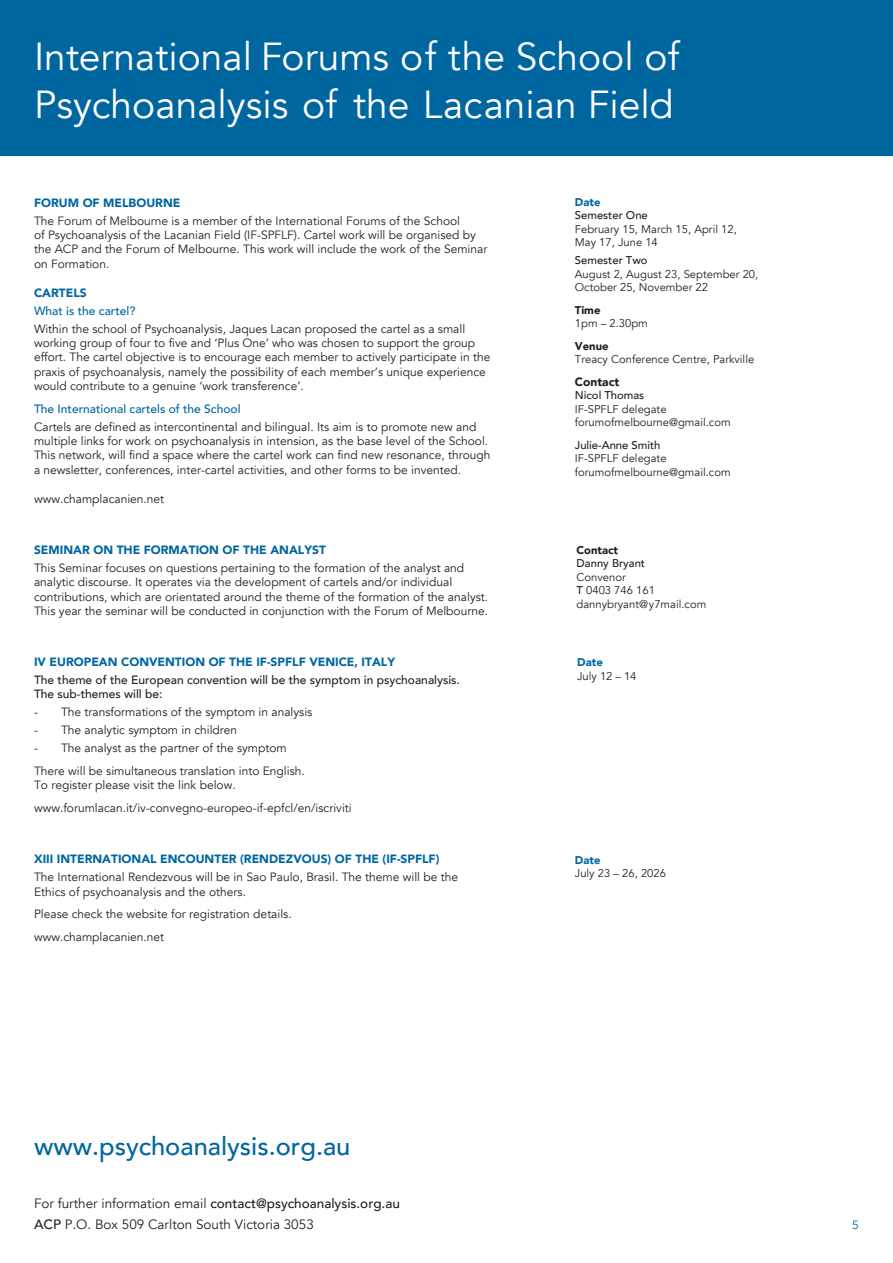
<style>
.page{position:relative;width:893px;height:1263px;background:#fff}
.page>*{position:absolute;margin:0;border:0;box-sizing:border-box;transform-origin:0 0}
.t1{font:39px/48px "Avenir";color:#fff}
.t2{font:500 25.5px "Avenir";color:#0066a0}
.t3{font:13.5px/21px "Avenir";color:#231f20}
.t4{font:12px/14.4px "Avenir";color:#231f20}
.t5{font:900 12px "Avenir";color:#0066a0}
.t6{font:500 12px/14.4px "Avenir";color:#231f20}
.t7{font:500 12px "Avenir";color:#0066a0}
.t8{font:900 12px "Avenir";color:#231f20}
.t9{font:12px "Avenir";color:#0066a0}
.t10{font:11.25px/13.5px "Avenir";color:#231f20}
.t11{font:500 11.25px "Avenir";color:#231f20}
.t12{font:900 11.25px "Avenir";color:#231f20}
.t13{font:900 11.25px "Avenir";color:#0066a0}
.s1{font-weight:500}
</style>
<div class="page">
<div style="left:0;top:0;width:893px;height:155px;background:#0066a0"></div>
<h1 class="t1" style="left:34px;top:33px;width:647px">International Forums of the School of<br>Psychoanalysis of the Lacanian Field</h1>
<p class="t5" style="left:34px;top:192px;width:148px">FORUM OF MELBOURNE</p>
<p class="t4" style="left:34px;top:213px;width:455px">The Forum of Melbourne is a member of the International Forums of the School<br>of Psychoanalysis of the Lacanian Field (IF-SPFLF). Cartel work will be organised by the ACP and the Forum of Melbourne. This work will include the work of the Seminar on Formation.</p>
<p class="t5" style="left:34px;top:282px;width:54px">CARTELS</p>
<p class="t7" style="left:34px;top:300px;width:103px">What is the cartel?</p>
<p class="t4" style="left:34px;top:321px;width:458px">Within the school of Psychoanalysis, Jaques Lacan proposed the cartel as a small working group of four to five and ‘Plus One’ who was chosen to support the group effort. The cartel objective is to encourage each member to actively participate in the praxis of psychoanalysis, namely the possibility of each member’s unique experience would contribute to a genuine ‘work transference’.</p>
<p class="t7" style="left:34px;top:398px;width:208px">The International cartels of the School</p>
<p class="t4" style="left:34px;top:419px;width:458px">Cartels are defined as intercontinental and bilingual. Its aim is to promote new and multiple links for work on psychoanalysis in intension, as the base level of the School.<br>This network, will find a space where the cartel work can find new resonance, through a newsletter, conferences, inter-cartel activities, and other forms to be invented.</p>
<p class="t4" style="left:34px;top:491px;width:132px">www.champlacanien.net</p>
<p class="t5" style="left:34px;top:539px;width:293px">SEMINAR ON THE FORMATION OF THE ANALYST</p>
<p class="t4" style="left:34px;top:561px;width:456px">This Seminar focuses on questions pertaining to the formation of the analyst and analytic discourse. It operates via the development of cartels and/or individual contributions, which are orientated around the theme of the formation of the analyst.<br>This year the seminar will be conducted in conjunction with the Forum of Melbourne.</p>
<p class="t5" style="left:34px;top:651px;width:363px">IV EUROPEAN CONVENTION OF THE IF-SPFLF VENICE, ITALY</p>
<p class="t6" style="left:34px;top:672px;width:427px">The theme of the European convention will be the symptom in psychoanalysis.<br>The sub-themes will be:</p>
<p class="t4" style="left:34px;top:705px;width:280px">- The transformations of the symptom in analysis</p>
<p class="t4" style="left:34px;top:723px;width:205px">- The analytic symptom in children</p>
<p class="t4" style="left:34px;top:737px;width:272px;line-height:22.5px">- The analyst as the partner of the symptom<br>There will be simultaneous translation into English.</p>
<p class="t4" style="left:34px;top:774px;width:319px;line-height:22.5px">To register please visit the link below. www.forumlacan.it/iv-convegno-europeo-if-epfcl/en/iscriviti</p>
<p class="t5" style="left:34px;top:849px;width:407px">XIII INTERNATIONAL ENCOUNTER (RENDEZVOUS) OF THE (IF-SPFLF)</p>
<p class="t4" style="left:34px;top:870px;width:426px">The International Rendezvous will be in Sao Paulo, Brasil. The theme will be the<br>Ethics of psychoanalysis and the others.</p>
<p class="t4" style="left:34px;top:903px;width:259px;line-height:22.5px">Please check the website for registration details. www.champlacanien.net</p>
<h2 class="t2" style="left:34px;top:1124px;width:318px">www.psychoanalysis.org.au</h2>
<p class="t3" style="left:34px;top:1193px;width:367px">For further information email <span class="s1">contact@psychoanalysis.org.au<br>ACP</span> P.O. Box 509 Carlton South Victoria 3053</p>
<p class="t13" style="left:575px;top:192px;width:27px">Date</p>
<p class="t11" style="left:575px;top:206px;width:74px">Semester One</p>
<p class="t10" style="left:575px;top:223px;width:163px">February 15, March 15, April 12,<br>May 17, June 14</p>
<p class="t11" style="left:575px;top:251px;width:74px">Semester Two</p>
<p class="t10" style="left:575px;top:268px;width:185px">August 2, August 23, September 20,<br>October 25, November 22</p>
<p class="t12" style="left:575px;top:300px;width:27px">Time</p>
<p class="t10" style="left:575px;top:317px;width:74px">1pm – 2.30pm</p>
<p class="t12" style="left:575px;top:336px;width:35px">Venue</p>
<p class="t10" style="left:575px;top:353px;width:181px">Treacy Conference Centre, Parkville</p>
<p class="t8" style="left:575px;top:371px;width:46px">Contact</p>
<p class="t11" style="left:575px;top:386px;width:71px">Nicol Thomas</p>
<p class="t10" style="left:575px;top:403px;width:157px">IF-SPFLF delegate forumofmelbourne@gmail.com</p>
<p class="t11" style="left:575px;top:435px;width:87px">Julie-Anne Smith</p>
<p class="t10" style="left:575px;top:452px;width:157px">IF-SPFLF delegate forumofmelbourne@gmail.com</p>
<p class="t12" style="left:577px;top:540px;width:43px">Contact</p>
<p class="t11" style="left:577px;top:554px;width:70px">Danny Bryant</p>
<p class="t10" style="left:577px;top:570px;width:131px">Convenor<br><span class="s1">T</span> 0403 746 161 dannybryant@y7mail.com</p>
<p class="t13" style="left:577px;top:652px;width:27px">Date</p>
<p class="t10" style="left:577px;top:669px;width:61px">July 12 – 14</p>
<p class="t13" style="left:575px;top:850px;width:27px">Date</p>
<p class="t10" style="left:575px;top:867px;width:93px">July 23 – 26, 2026</p>
<p class="t9" style="left:852px;top:1218px;width:8px">5</p>
</div>
